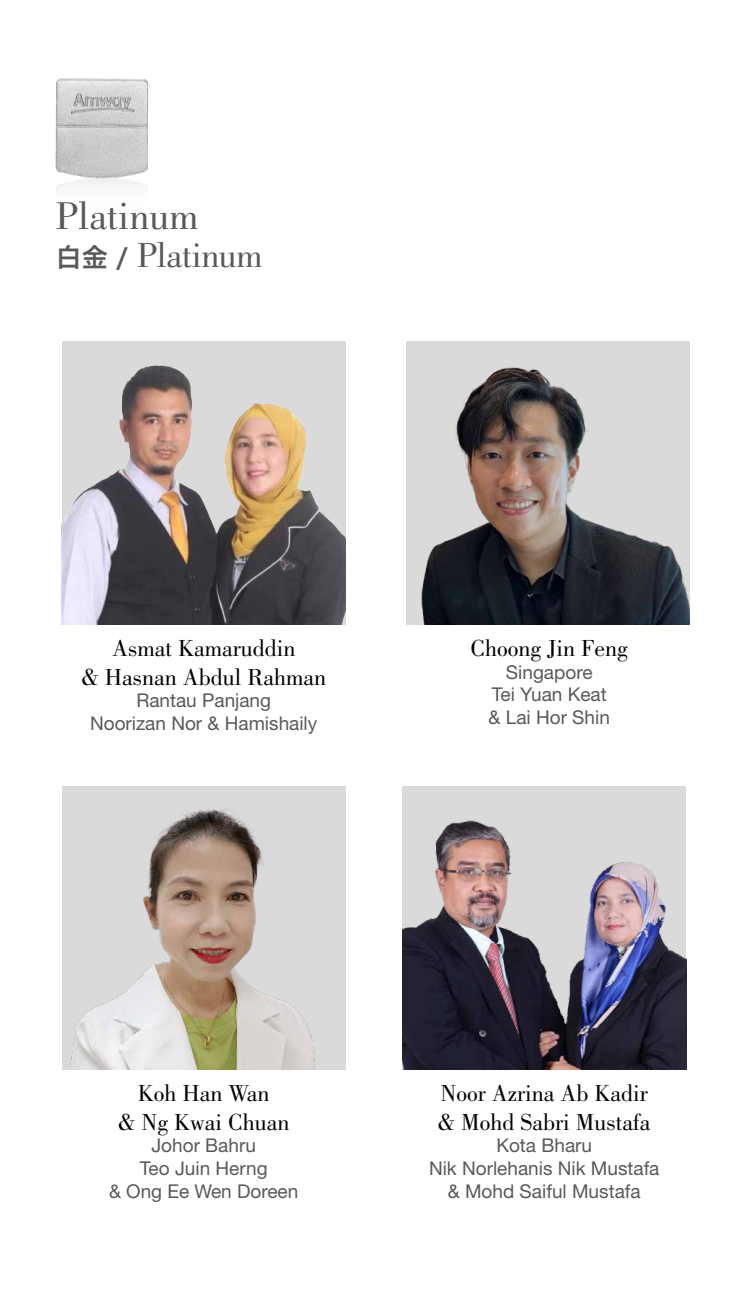
<style>
.page{position:relative;width:750px;height:1304px;background:#fff}
.page>*{position:absolute;margin:0;border:0;box-sizing:border-box;transform-origin:0 0}
.t1{font:40px "Bodoni Std";color:#58595b}
.t2{font:36px "Bodoni Std";letter-spacing:-.01em;color:#58595b}
.t3{font:24px/28.8px "Bodoni Std";color:#000;text-align:center}
.t4{font:19px/22.8px "Helvetica Neue LT Std";color:#58595b;text-align:center}
.s1{font-family:"Hiragino Sans GB W6";font-size:26px}
.s2{font-family:"Hiragino Sans GB W6";font-size:24px}
</style>
<div class="page">
<img style="left:62px;top:341px;width:283px;height:283px">
<img style="left:407px;top:341px;width:283px;height:283px">
<div style="left:62px;top:786px;width:283px;height:283px;background:#dbdada"></div>
<img style="left:70px;top:808px;width:246px;height:261px">
<img style="left:403px;top:786px;width:283px;height:283px">
<img style="left:55px;top:78px;width:93px;height:111px">
<h1 class="t1" style="left:56px;top:193px;width:144px">Platinum</h1>
<h2 class="t2" style="left:56px;top:235px;width:208px"><span class="s1">白金</span> <span class="s2">/</span> Platinum</h2>
<p class="t3" style="left:81px;top:634px;width:246px">Asmat Kamaruddin<br>&amp; Hasnan Abdul Rahman</p>
<p class="t4" style="left:90px;top:689px;width:229px">Rantau Panjang<br>Noorizan Nor &amp; Hamishaily</p>
<p class="t3" style="left:471px;top:634px;width:159px">Choong Jin Feng</p>
<p class="t4" style="left:489px;top:660px;width:123px">Singapore<br>Tei Yuan Keat &amp; Lai Hor Shin</p>
<p class="t3" style="left:118px;top:1079px;width:173px">Koh Han Wan<br>&amp; Ng Kwai Chuan</p>
<p class="t4" style="left:109px;top:1134px;width:191px">Johor Bahru<br>Teo Juin Herng<br>&amp; Ong Ee Wen Doreen</p>
<p class="t3" style="left:438px;top:1079px;width:214px;text-align:left">Noor Azrina Ab Kadir &amp; Mohd Sabri Mustafa</p>
<p class="t4" style="left:429px;top:1134px;width:232px">Kota Bharu<br>Nik Norlehanis Nik Mustafa &amp; Mohd Saiful Mustafa</p>
</div>
